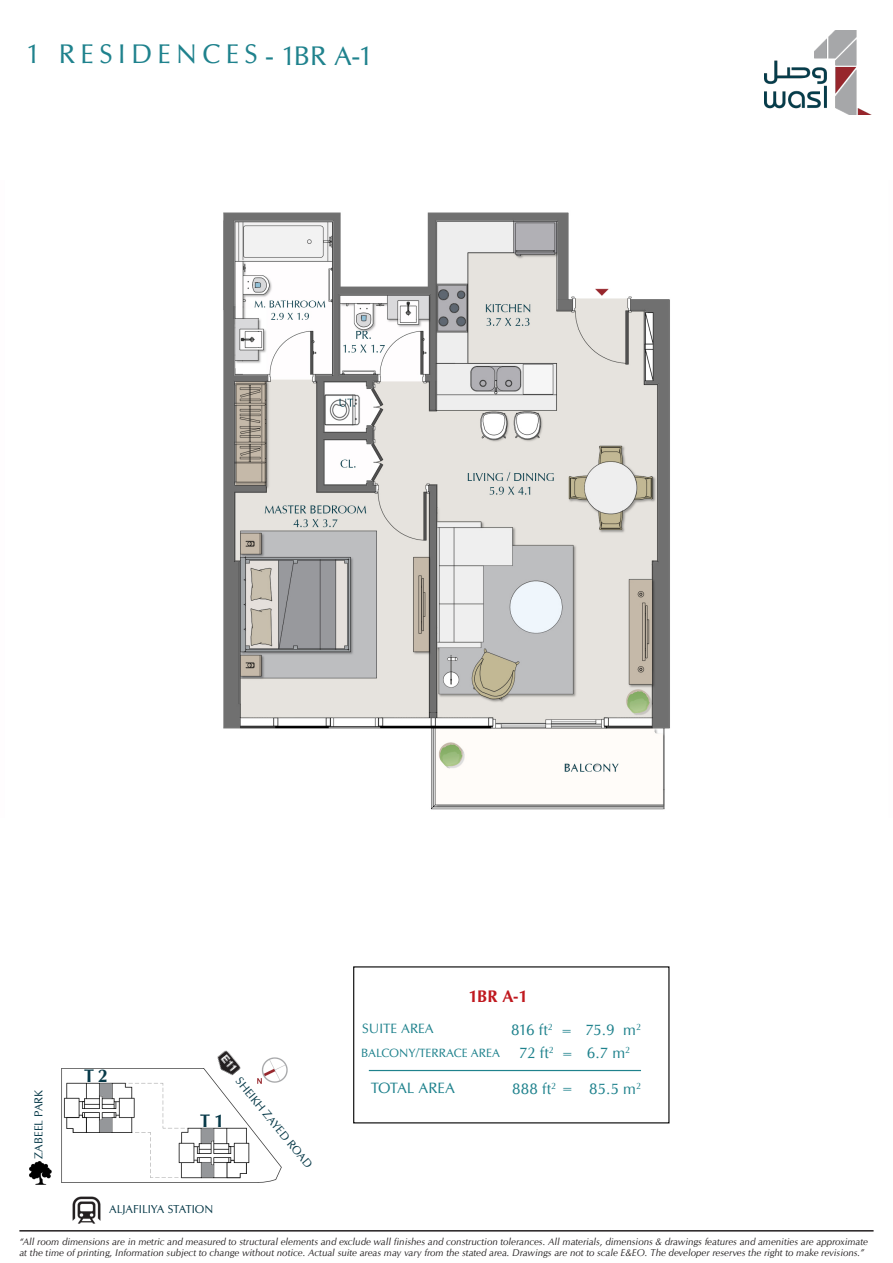
<style>
.page{position:relative;width:893px;height:1263px;background:#fff}
.page>*{position:absolute;margin:0;border:0;box-sizing:border-box;transform-origin:0 0}
.t1{font:27px "URW Classico";letter-spacing:.2em;color:#1f828d}
.t2{font:700 18px "URW Classico";color:#083a49}
.t3{font:700 16.8px "URW Classico";color:#c0191f}
.t4{font:15.45px "URW Classico";color:#1f828d}
.t5{font:15px "URW Classico";color:#1f828d}
.t6{font:13.5px "URW Classico";color:#1f828d}
.t7{font:12px "URW Classico";color:#1f828d}
.t8{font:11.55px "URW Classico";color:#083a49}
.t9{font:italic 9.75px/11.7px "URW Classico";color:#231f20}
</style>
<div class="page">
<img style="left:61px;top:1068px;width:221px;height:114px">
<img style="left:764px;top:31px;width:106px;height:83px">
<hr style="left:19px;top:1230px;width:855px;height:1px;background:#231f20">
<img style="left:257px;top:1057px;width:31px;height:27px">
<img style="left:72px;top:1196px;width:29px;height:28px">
<img style="left:30px;top:1162px;width:22px;height:22px">
<img style="left:204px;top:1050px;width:47px;height:37px">
<img style="left:223px;top:212px;width:447px;height:598px">
<svg style="left:100px;top:1084px;width:12px;height:14px"></svg>
<svg style="left:100px;top:1117px;width:12px;height:15px"></svg>
<svg style="left:201px;top:1128px;width:13px;height:15px"></svg>
<svg style="left:202px;top:1162px;width:12px;height:15px"></svg>
<hr style="left:369px;top:1070px;width:272px;height:1px;background:#1f828d">
<h1 class="t1" style="left:26px;top:37px;width:234px">1 RESIDENCES</h1>
<p class="t1" style="left:266px;top:39px;width:109px">- 1BR A-1</p>
<p class="t3" style="left:468px;top:986px;width:61px">1BR A-1</p>
<p class="t4" style="left:511px;top:1019px;width:64px">816 ft<sup>2</sup> =</p>
<p class="t4" style="left:519px;top:1043px;width:57px">72 ft<sup>2</sup> =</p>
<p class="t4" style="left:587px;top:1043px;width:45px">6.7 m<sup>2</sup></p>
<p class="t4" style="left:585px;top:1019px;width:57px">75.9 m<sup>2</sup></p>
<p class="t6" style="left:362px;top:1020px;width:73px">SUITE AREA</p>
<p class="t7" style="left:361px;top:1045px;width:140px">BALCONY/TERRACE AREA</p>
<p class="t8" style="left:31px;top:1159px;width:71px;rotate:-90deg">ZABEEL PARK</p>
<h2 class="t2" style="left:84px;top:1064px;width:25px">T2</h2>
<h2 class="t2" style="left:200px;top:1109px;width:25px">T1</h2>
<p class="t8" style="left:244px;top:1074px;width:115px;rotate:51deg">SHEIKH ZAYED ROAD</p>
<p class="t8" style="left:109px;top:1202px;width:106px">ALJAFILIYA STATION</p>
<p class="t5" style="left:371px;top:1078px;width:86px">TOTAL AREA</p>
<p class="t4" style="left:589px;top:1079px;width:54px">85.5 m<sup>2</sup></p>
<p class="t4" style="left:512px;top:1079px;width:63px">888 ft<sup>2</sup> =</p>
<p class="t9" style="left:19px;top:1235px;width:850px">“All room dimensions are in metric and measured to structural elements and exclude wall finishes and construction tolerances. All materials, dimensions &amp; drawings features and amenities are approximate at the time of printing, Information subject to change without notice. Actual suite areas may vary from the stated area. Drawings are not to scale E&amp;EO. The developer reserves the right to make revisions.”</p>
</div>
